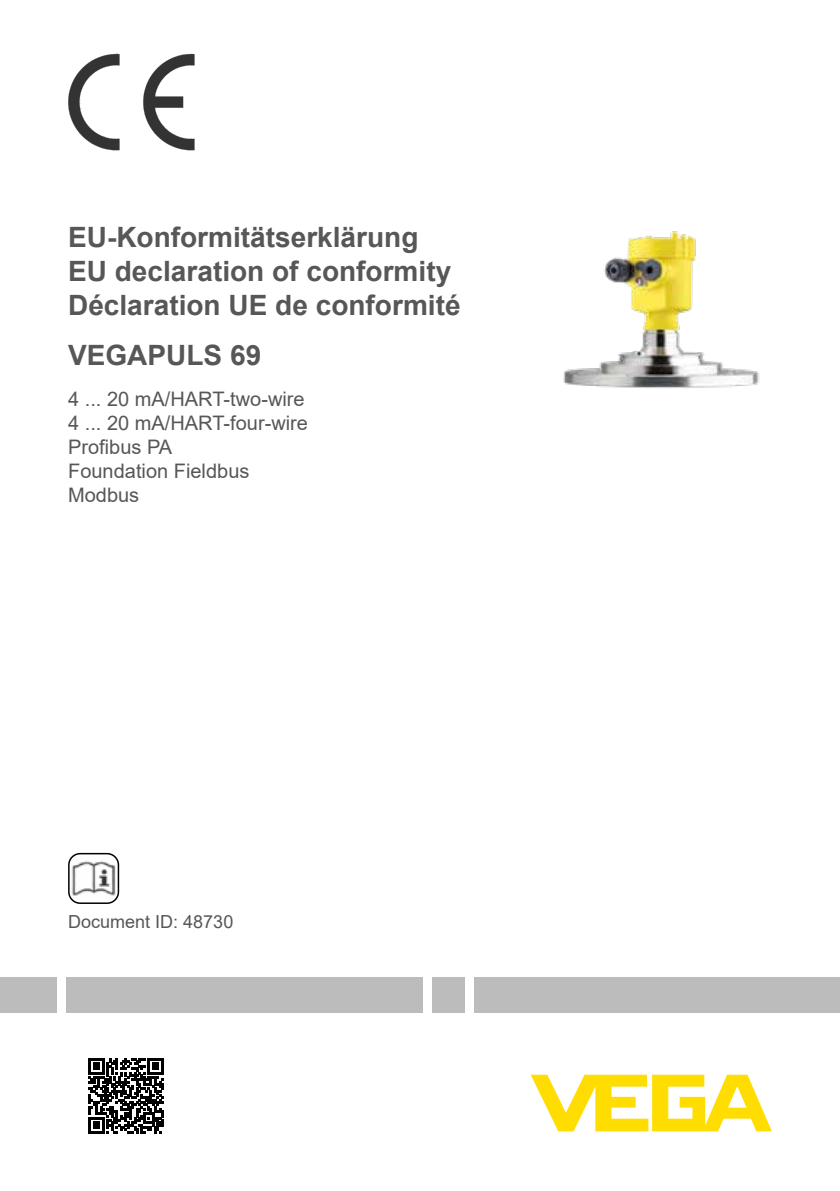
<style>
.page{position:relative;width:840px;height:1191px;background:#fff}
.page>*{position:absolute;margin:0;border:0;box-sizing:border-box;transform-origin:0 0}
.t1{font:700 28px/33.6px "Arial";color:#575756}
.t2{font:20px/24px "Arial";color:#575756}
.t3{font:18px "Arial";color:#575756}
</style>
<div class="page">
<img style="left:72px;top:858px;width:48px;height:45px">
<svg style="left:530px;top:1074px;width:241px;height:57px"></svg>
<img style="left:563px;top:231px;width:197px;height:157px">
<div style="left:68px;top:853px;width:51px;height:51px;border:2px solid #000;border-radius:11px"></div>
<div style="left:0;top:977px;width:839px;height:35px;background:#bdbcbc"></div>
<svg style="left:143px;top:54px;width:51px;height:96px"></svg>
<svg style="left:68px;top:54px;width:52px;height:96px"></svg>
<div style="left:465px;top:958px;width:8px;height:67px;background:#fff"></div>
<div style="left:57px;top:961px;width:8px;height:67px;background:#fff"></div>
<div style="left:422px;top:957px;width:9px;height:66px;background:#fff"></div>
<svg style="left:88px;top:1058px;width:75px;height:75px"></svg>
<p class="t1" style="left:68px;top:221px;width:394px">EU-Konformitätserklärung<br>EU declaration of conformity<br>Déclaration UE de conformité</p>
<p class="t1" style="left:68px;top:339px;width:194px">VEGAPULS 69</p>
<p class="t2" style="left:68px;top:387px;width:241px">4 ... 20 mA/HART-two-wire<br>4 ... 20 mA/HART-four-wire<br>Profibus PA<br>Foundation Fieldbus<br>Modbus</p>
<p class="t3" style="left:68px;top:909px;width:167px">Document ID: 48730</p>
</div>
